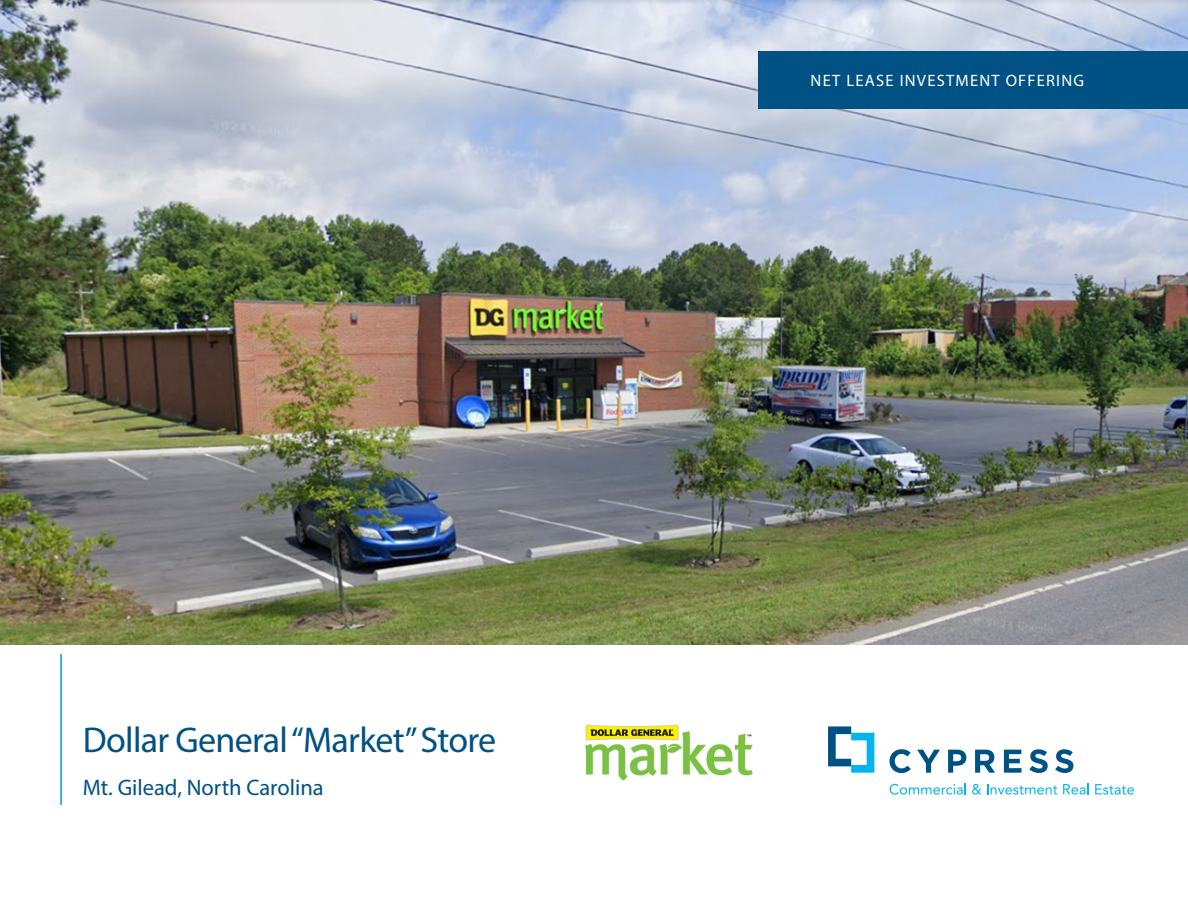
<style>
.page{position:relative;width:1188px;height:918px;background:#fff}
.page>*{position:absolute;margin:0;border:0;box-sizing:border-box;transform-origin:0 0}
.t1{font:36px "Myriad Pro";letter-spacing:-.02em;color:#005284}
.t2{font:22.5px "Myriad Pro";color:#005284}
.t3{font:16.5px "Myriad Pro";letter-spacing:.075em;color:#fff}
</style>
<div class="page">
<img style="left:0;top:0;width:1188px;height:645px">
<hr style="left:60px;top:654px;width:2px;height:151px;background:#009ddc">
<svg style="left:828px;top:726px;width:46px;height:47px"></svg>
<svg style="left:890px;top:783px;width:76px;height:12px"></svg>
<svg style="left:972px;top:784px;width:9px;height:11px"></svg>
<svg style="left:987px;top:783px;width:102px;height:12px"></svg>
<svg style="left:1095px;top:784px;width:39px;height:11px"></svg>
<svg style="left:889px;top:749px;width:22px;height:24px"></svg>
<svg style="left:917px;top:750px;width:23px;height:23px"></svg>
<svg style="left:948px;top:750px;width:18px;height:23px"></svg>
<svg style="left:975px;top:750px;width:20px;height:23px"></svg>
<svg style="left:1004px;top:750px;width:18px;height:23px"></svg>
<svg style="left:1029px;top:749px;width:19px;height:24px"></svg>
<svg style="left:1055px;top:749px;width:18px;height:24px"></svg>
<img style="left:585px;top:723px;width:168px;height:58px">
<div style="left:758px;top:52px;width:430px;height:57px;background:#005284"></div>
<p class="t1" style="left:83px;top:718px;width:415px">Dollar General “Market” Store</p>
<p class="t2" style="left:83px;top:773px;width:242px">Mt. Gilead, North Carolina</p>
<p class="t3" style="left:811px;top:71px;width:275px">NET LEASE INVESTMENT OFFERING</p>
</div>
